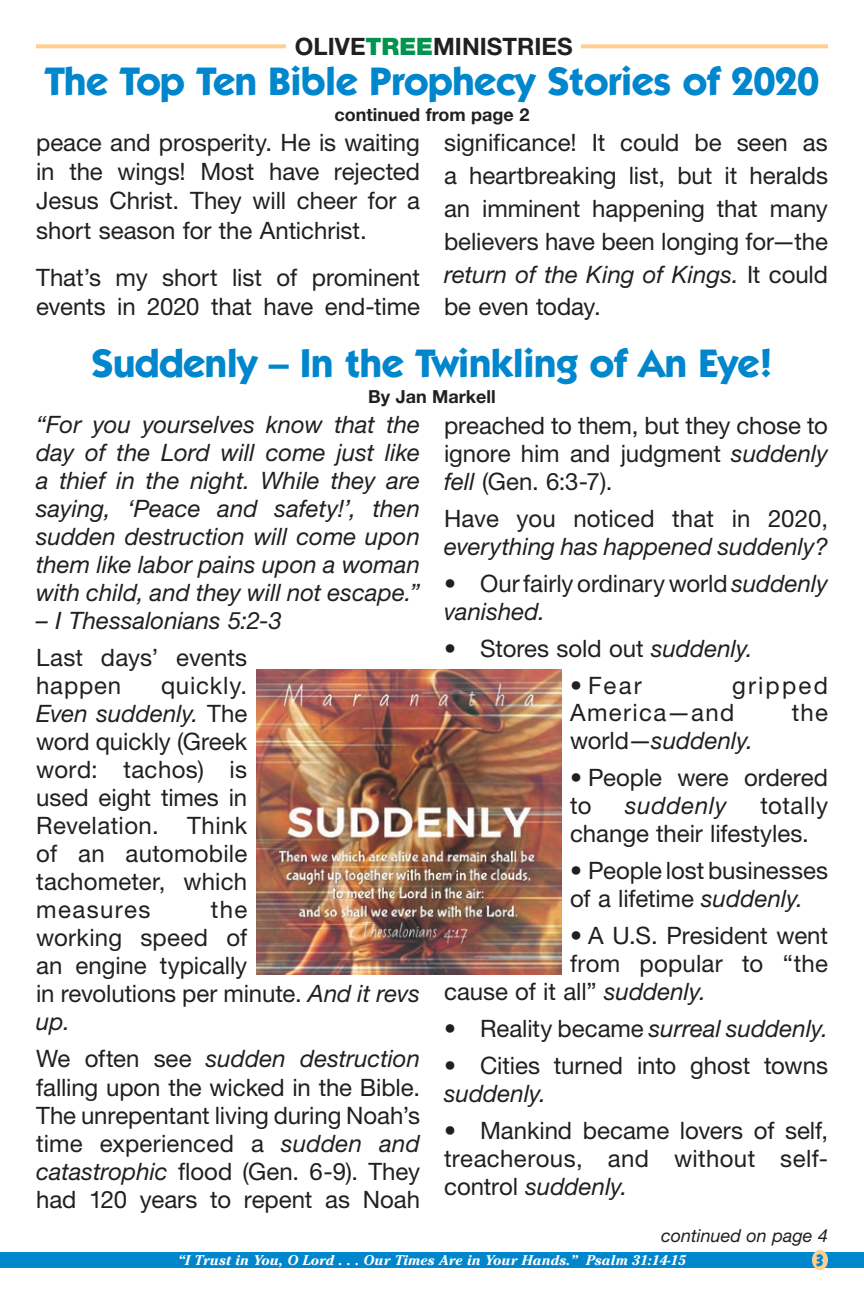
<style>
.page{position:relative;width:864px;height:1296px;background:#fff}
.page>*{position:absolute;margin:0;border:0;box-sizing:border-box;transform-origin:0 0}
.t1{font:700 40px "ITC Kabel Std";letter-spacing:-.01em;color:#0086cc}
.t2{font:24px/28px "Helvetica Neue LT Std";color:#231f20}
.t3{font:italic 24px/28px "Helvetica Neue LT Std";color:#231f20;text-align:justify}
.t4{font:700 24px "Helvetica Neue LT Std";color:#231f20}
.t5{font:24px/27.6px "Helvetica Neue LT Std";letter-spacing:.065em;color:#231f20}
.t6{font:italic 24px "Helvetica Neue LT Std";letter-spacing:.03em;color:#231f20}
.t7{font:700 18px "Helvetica Neue LT Std";color:#231f20}
.t8{font:italic 18px "Helvetica Neue LT Std";color:#231f20}
.t9{font:700 18px "Dom Casual Std";color:#0086cc}
.t10{font:italic 700 14px "Cheltenham";color:#fff}
.s1{font-weight:900;color:#00944e}
.s2{font-style:italic}
.s3{font-style:normal}
</style>
<div class="page">
<svg style="left:36px;top:44px;width:792px;height:4px;background:#fdd299"></svg>
<div style="left:286px;top:32px;width:295px;height:28px;background:#fff"></div>
<div style="left:0;top:1252px;width:864px;height:16px;background:#0086cc"></div>
<div style="left:812px;top:1250px;width:16px;height:20px;background:#fdcf90;border-radius:50%"></div>
<img style="left:256px;top:670px;width:305px;height:304px">
<p class="t4" style="left:295px;top:31px;width:279px">OLIVE<span class="s1">TREE</span>MINISTRIES</p>
<h1 class="t1" style="left:45px;top:57px;width:776px">The Top Ten Bible Prophecy Stories of 2020</h1>
<p class="t7" style="left:335px;top:104px;width:196px">continued from page 2</p>
<p class="t2" style="left:36px;top:128px;width:385px;line-height:29.2px;text-align:justify">peace and prosperity. He is waiting in the wings! Most have rejected Jesus Christ. They will cheer for a short season for the Antichrist.</p>
<p class="t2" style="left:36px;top:262px;width:385px;line-height:29.2px">That’s my short list of prominent events in 2020 that have end-time</p>
<p class="t2" style="left:444px;top:126px;width:385px;line-height:32.8px;text-align:justify">significance! It could be seen as a heartbreaking list, but it heralds an imminent happening that many believers have been longing for—the <span class="s2">return of the King of Kings.</span> It could be even today.</p>
<h1 class="t1" style="left:91px;top:339px;width:683px">Suddenly – In the Twinkling of An Eye!</h1>
<p class="t7" style="left:368px;top:386px;width:129px">By Jan Markell</p>
<p class="t3" style="left:36px;top:410px;width:385px">“For you yourselves know that the day of the Lord will come just like a thief in the night. While they are saying, ‘Peace and safety!’, then sudden destruction will come upon them like labor pains upon a woman with child, and they will not escape.”</p>
<p class="t3" style="left:36px;top:606px;width:248px">– I Thessalonians 5:2-3</p>
<p class="t2" style="left:36px;top:644px;width:213px">Last days’ events happen</p>
<p class="t2" style="left:36px;top:672px;width:213px;text-align:justify;text-indent:125px">quickly.<br><span class="s2">Even suddenly.</span> The word quickly (Greek word: tachos) is used eight times in Revelation. Think of an automobile tachometer, which measures</p>
<p class="t2" style="left:36px;top:896px;width:385px;text-indent:175px">the<br>working speed of<br>an engine typically<br>in revolutions per minute. <span class="s2">And it revs up.</span></p>
<p class="t2" style="left:36px;top:1045px;width:385px;text-align:justify">We often see <span class="s2">sudden destruction </span>falling upon the wicked in the Bible.<br>The unrepentant living during Noah’s time experienced a <span class="s2">sudden and catastrophic</span> flood (Gen. 6-9). They had 120 years to repent as Noah</p>
<p class="t2" style="left:444px;top:411px;width:385px;text-align:justify">preached to them, but they chose to ignore him and judgment <span class="s2">suddenly fell</span> (Gen. 6:3-7).</p>
<p class="t2" style="left:444px;top:504px;width:385px">Have you noticed that in 2020,</p>
<p class="t3" style="left:444px;top:532px;width:385px">everything has happened suddenly?</p>
<p class="t2" style="left:444px;top:569px;width:385px">• Our fairly ordinary world <span class="s2">suddenly vanished.</span></p>
<p class="t2" style="left:444px;top:634px;width:310px">• Stores sold out <span class="s2">suddenly.</span></p>
<p class="t2" style="left:570px;top:671px;width:73px">• Fear</p>
<p class="t5" style="left:570px;top:671px;width:259px;text-indent:162px">gripped<br>America—and</p>
<p class="t2" style="left:792px;top:698px;width:38px">the</p>
<p class="t3" style="left:570px;top:726px;width:185px"><span class="s3">world—</span>suddenly.</p>
<p class="t2" style="left:570px;top:763px;width:259px">• People were ordered to</p>
<p class="t2" style="left:570px;top:791px;width:259px;text-indent:190px">totally change their lifestyles.</p>
<p class="t2" style="left:570px;top:856px;width:259px">• People lost businesses of a lifetime <span class="s2">suddenly.</span></p>
<p class="t2" style="left:570px;top:921px;width:259px">• A U.S. President went</p>
<p class="t2" style="left:570px;top:949px;width:259px">from popular to “the</p>
<p class="t2" style="left:444px;top:978px;width:263px">cause of it all” <span class="s2">suddenly.</span></p>
<p class="t3" style="left:444px;top:1014px;width:385px"><span class="s3">• Reality became</span> surreal suddenly.</p>
<p class="t2" style="left:444px;top:1052px;width:385px">• Cities turned into ghost towns</p>
<p class="t3" style="left:444px;top:1079px;width:103px">suddenly.</p>
<p class="t2" style="left:444px;top:1117px;width:385px;text-align:justify">• Mankind became lovers of self, treacherous, and without self&shy;control <span class="s2">suddenly.</span></p>
<p class="t8" style="left:661px;top:1225px;width:168px">continued on page 4</p>
<p class="t6" style="left:625px;top:791px;width:103px">suddenly</p>
<p class="t10" style="left:178px;top:1252px;width:510px">“I Trust in You, O Lord . . . Our Times Are in Your Hands.” Psalm 31:14-15</p>
<p class="t9" style="left:816px;top:1250px;width:9px">3</p>
</div>
